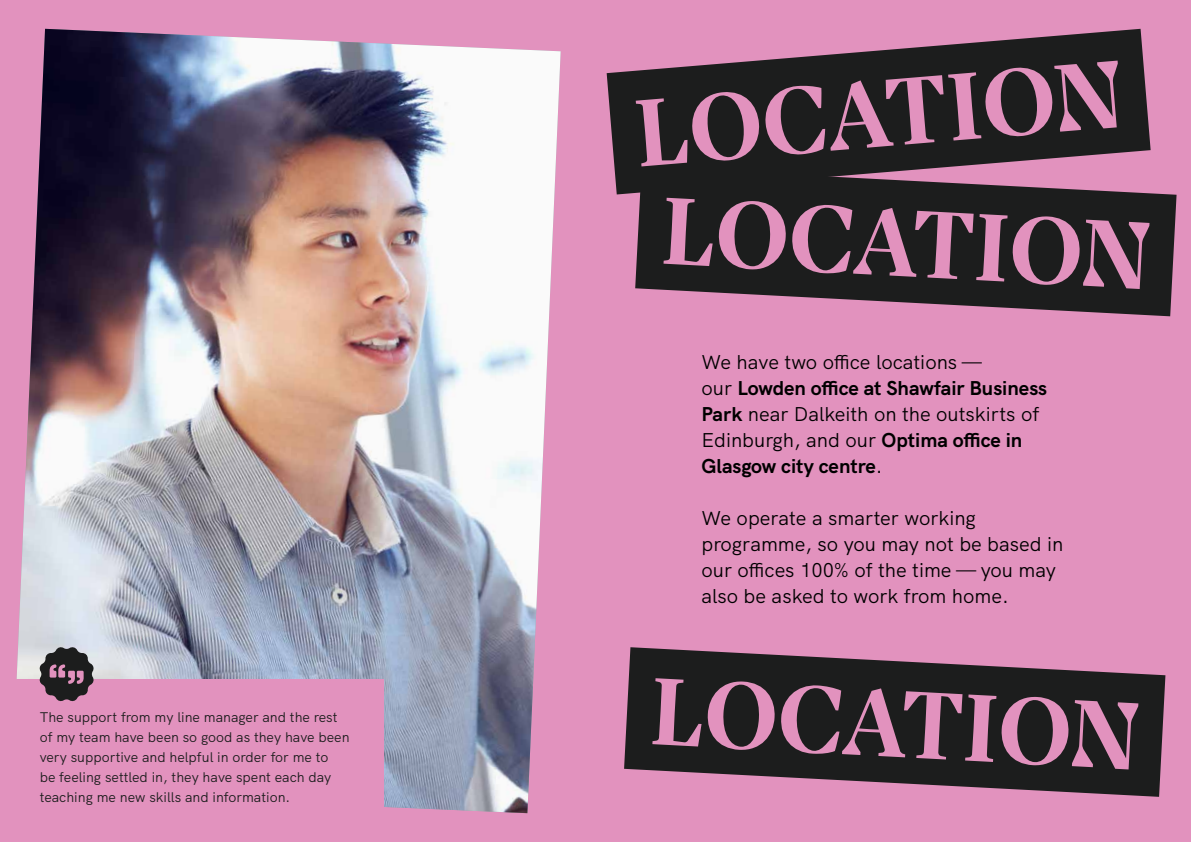
<style>
.page{position:relative;width:1191px;height:842px;background:#e292be}
.page>*{position:absolute;margin:0;border:0;box-sizing:border-box;transform-origin:0 0}
.t1{font:102.6px "Prospectus Std Bld";color:#e292be}
.t2{font:20px/26px "HK Grotesk";color:#000}
.t3{font:14px/20px "HK Grotesk";color:#1c1d1d}
.s1{font-weight:700}
</style>
<div class="page">
<img style="left:16px;top:29px;width:544px;height:784px">
<div style="left:0;top:680px;width:383px;height:162px;background:#e292be"></div>
<svg style="left:635px;top:193px;width:541px;height:123px;background:#332a30"></svg>
<svg style="left:624px;top:647px;width:541px;height:150px;fill:#1c1d1d"></svg>
<svg style="left:606px;top:29px;width:544px;height:165px;fill:#1c1d1d"></svg>
<svg style="left:39px;top:646px;width:55px;height:56px"></svg>
<p class="t3" style="left:40px;top:706px;width:311px">The support from my line manager and the rest of my team have been so good as they have been very supportive and helpful in order for me to</p>
<p class="t3" style="left:40px;top:766px;width:293px">be feeling settled in, they have spent each day teaching me new skills and information.</p>
<h1 class="t1" style="left:628px;top:56px;width:490px;rotate:-5deg">LOCATION</h1>
<h1 class="t1" style="left:666px;top:152px;width:490px;rotate:3deg">LOCATION</h1>
<p class="t2" style="left:701px;top:347px;width:347px">We have two office locations —<br>our <span class="s1">Lowden office at Shawfair Business<br>Park</span> near Dalkeith on the outskirts of<br>Edinburgh, and our <span class="s1">Optima office in<br>Glasgow city centre</span>.</p>
<p class="t2" style="left:701px;top:503px;width:363px">We operate a smarter working programme, so you may not be based in our offices 100% of the time — you may also be asked to work from home.</p>
<h1 class="t1" style="left:655px;top:632px;width:490px;rotate:3deg">LOCATION</h1>
</div>
